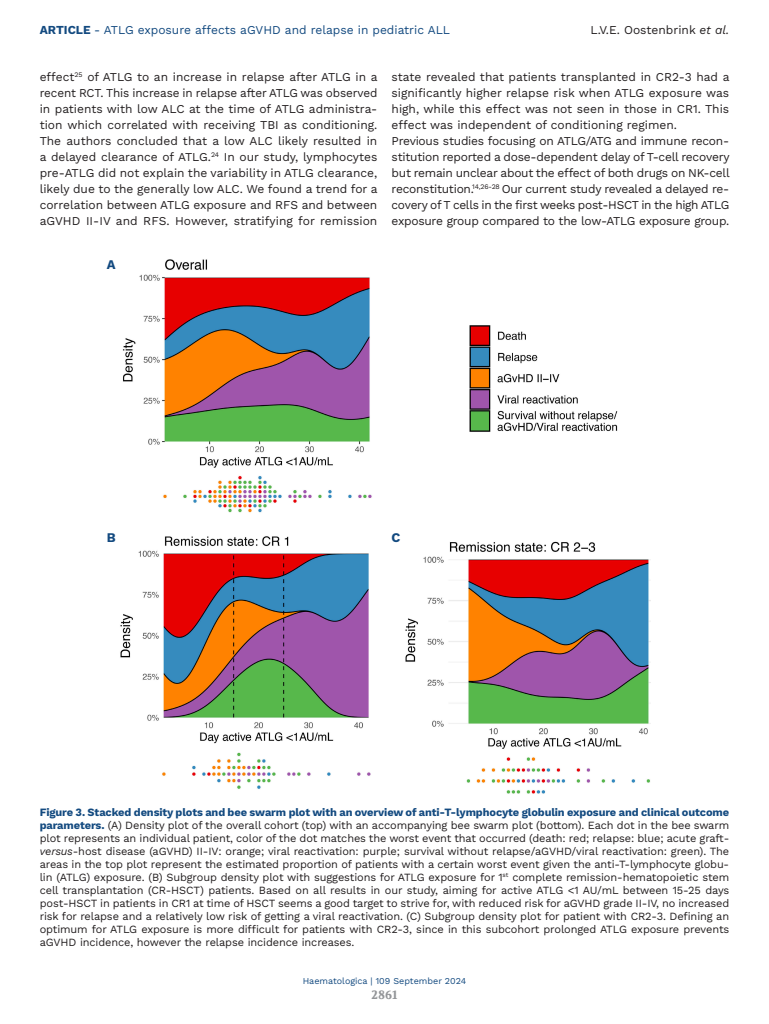
<style>
.page{position:relative;width:769px;height:1024px;background:#fff}
.page>*{position:absolute;margin:0;border:0;box-sizing:border-box;transform-origin:0 0}
.LETTERE_Figure{font:700 13px "Work Sans";color:#134a80}
.TESTO{font:12px/16px "Work Sans";color:#231f20;text-align:justify}
.t1{font:12px "Work Sans";color:#134a80}
.t2{font:700 12px "Volkhov";color:#939598}
.DIDA_Figura{font:11px/13px "Work Sans";letter-spacing:-.01em;color:#231f20;text-align:justify}
.t3{font:9px "Work Sans";color:#134a80}
.s1{font-weight:700}
.s2{font-style:italic}
.s3{font-weight:700;color:#134a80}
</style>
<div class="page">
<img style="left:120px;top:259px;width:530px;height:535px">
<p class="t1" style="left:40px;top:21px;width:411px"><span class="s1">ARTICLE</span> - ATLG exposure affects aGVHD and relapse in pediatric ALL</p>
<p class="TESTO" style="left:590px;top:21px;width:140px">L.V.E. Oostenbrink <span class="s2">et al.</span></p>
<p class="TESTO" style="left:40px;top:69px;width:339px">effect<sup>25</sup> of ATLG to an increase in relapse after ATLG in a recent RCT. This increase in relapse after ATLG was observed in patients with low ALC at the time of ATLG administra&shy;tion which correlated with receiving TBI as conditioning.<br>The authors concluded that a low ALC likely resulted in a delayed clearance of ATLG.<sup>24</sup> In our study, lymphocytes pre-ATLG did not explain the variability in ATLG clearance, likely due to the generally low ALC. We found a trend for a correlation between ATLG exposure and RFS and between aGVHD II-IV and RFS. However, stratifying for remission</p>
<p class="TESTO" style="left:391px;top:69px;width:339px">state revealed that patients transplanted in CR2-3 had a significantly higher relapse risk when ATLG exposure was high, while this effect was not seen in those in CR1. This effect was independent of conditioning regimen.</p>
<p class="TESTO" style="left:391px;top:133px;width:339px">Previous studies focusing on ATLG/ATG and immune recon&shy;stitution reported a dose-dependent delay of T-cell recovery but remain unclear about the effect of both drugs on NK-cell reconstitution.<sup>14,26-28</sup> Our current study revealed a delayed re&shy;covery of T cells in the first weeks post-HSCT in the high ATLG exposure group compared to the low-ATLG exposure group.</p>
<p class="LETTERE_Figure" style="left:107px;top:257px;width:10px">A</p>
<p class="LETTERE_Figure" style="left:107px;top:529px;width:10px">B</p>
<p class="LETTERE_Figure" style="left:391px;top:529px;width:10px">C</p>
<p class="DIDA_Figura" style="left:40px;top:805px;width:690px"><span class="s3">Figure 3. Stacked density plots and bee swarm plot with an overview of anti-T-lymphocyte globulin exposure and clinical outcome parameters.</span> (A) Density plot of the overall cohort (top) with an accompanying bee swarm plot (bottom). Each dot in the bee swarm plot represents an individual patient, color of the dot matches the worst event that occurred (death: red; relapse: blue; acute graft&shy;<span class="s2">versus</span>-host disease (aGVHD) II-IV: orange; viral reactivation: purple; survival without relapse/aGVHD/viral reactivation: green). The areas in the top plot represent the estimated proportion of patients with a certain worst event given the anti-T-lymphocyte globu&shy;lin (ATLG) exposure. (B) Subgroup density plot with suggestions for ATLG exposure for 1<sup>st</sup> complete remission-hematopoietic stem cell transplantation (CR-HSCT) patients. Based on all results in our study, aiming for active ATLG &lt;1 AU/mL between 15-25 days post-HSCT in patients in CR1 at time of HSCT seems a good target to strive for, with reduced risk for aGVHD grade II-IV, no increased risk for relapse and a relatively low risk of getting a viral reactivation. (C) Subgroup density plot for patient with CR2-3. Defining an optimum for ATLG exposure is more difficult for patients with CR2-3, since in this subcohort prolonged ATLG exposure prevents aGVHD incidence, however the relapse incidence increases.</p>
<p class="t3" style="left:302px;top:974px;width:165px">Haematologica | 109 September 2024</p>
<p class="t2" style="left:371px;top:987px;width:27px">2861</p>
</div>
